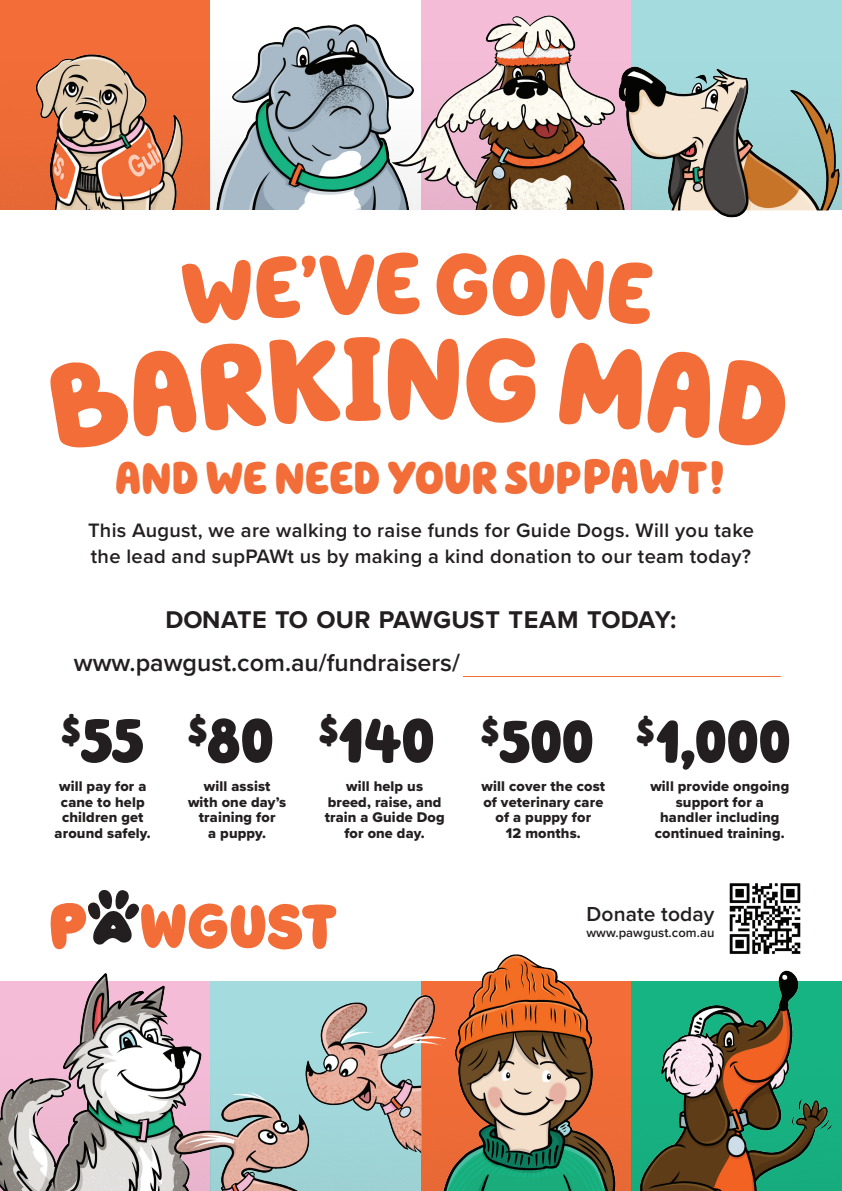
<style>
.page{position:relative;width:842px;height:1191px;background:#fff}
.page>*{position:absolute;margin:0;border:0;box-sizing:border-box;transform-origin:0 0}
.t1{font:121px "Hello Headline W00";color:#f26d37}
.t2{font:88.6px "Hello Headline W00";color:#f26d37}
.t3{font:61.4px "Hello Headline W00";letter-spacing:-.005em;color:#231f20}
.t4{font:46px "Hello Headline W00";color:#f26d37}
.t5{font:600 25.1px "Proxima Nova";color:#231f20}
.t6{font:700 25.1px "Proxima Nova";color:#231f20}
.t7{font:600 21px "Proxima Nova";letter-spacing:.005em;color:#231f20}
.t8{font:600 20.1px/26.5px "Proxima Nova";letter-spacing:.015em;color:#231f20}
.t9{font:14.6px/15.6px "Proxima Nova Extrabld";letter-spacing:.01em;color:#231f20;text-align:center}
.t10{font:600 13px "Proxima Nova";letter-spacing:.005em;color:#231f20}
.s1{font-size:50px}
.s2{font-size:63.7px}
</style>
<div class="page">
<img style="left:0;top:0;width:842px;height:36px">
<img style="left:639px;top:36px;width:203px;height:182px">
<img style="left:0;top:36px;width:210px;height:174px">
<img style="left:210px;top:3px;width:166px;height:207px">
<img style="left:376px;top:2px;width:263px;height:208px">
<hr style="left:463px;top:676px;width:318px;height:1px;background:#f26d37">
<img style="left:0;top:973px;width:166px;height:218px">
<img style="left:459px;top:954px;width:159px;height:237px">
<img style="left:166px;top:981px;width:293px;height:210px">
<img style="left:633px;top:970px;width:209px;height:221px">
<img style="left:729px;top:883px;width:72px;height:71px">
<svg style="left:50px;top:890px;width:286px;height:59px"></svg>
<h2 class="t2" style="left:375px;top:232px;width:48px">E</h2>
<h1 class="t1" style="left:383px;top:308px;width:82px">N</h1>
<h3 class="t4" style="left:115px;top:451px;width:613px">AND WE NEED YOUR SUP<span class="s1">PAW</span>T!</h3>
<h3 class="t8" style="left:88px;top:516px;width:667px">This August, we are walking to raise funds for Guide Dogs. Will you take the lead and supPAWt us by making a kind donation to our team today?</h3>
<h3 class="t6" style="left:165px;top:601px;width:512px">DONATE TO OUR PAWGUST TEAM TODAY:</h3>
<h3 class="t5" style="left:74px;top:643px;width:388px">www.pawgust.com.au/fundraisers/</h3>
<h3 class="t3" style="left:61px;top:706px;width:730px"><sup>$</sup><span class="s2">55</span> <sup>$</sup><span class="s2">80</span> <sup>$</sup><span class="s2">140</span> <sup>$</sup>500 <sup>$</sup>1,000</h3>
<p class="t9" style="left:188px;top:778px;width:100px">will assist with one day’s training for<br>a puppy.</p>
<p class="t9" style="left:55px;top:778px;width:98px">will pay for a cane to help children get around safely.</p>
<p class="t9" style="left:650px;top:778px;width:140px">will provide ongoing support for a handler including continued training.</p>
<p class="t9" style="left:482px;top:778px;width:125px">will cover the cost of veterinary care of a puppy for<br>12 months.</p>
<p class="t9" style="left:325px;top:778px;width:121px">will help us breed, raise, and train a Guide Dog for one day.</p>
<h3 class="t7" style="left:587px;top:898px;width:129px">Donate today</h3>
<p class="t10" style="left:586px;top:923px;width:130px">www.pawgust.com.au</p>
</div>
